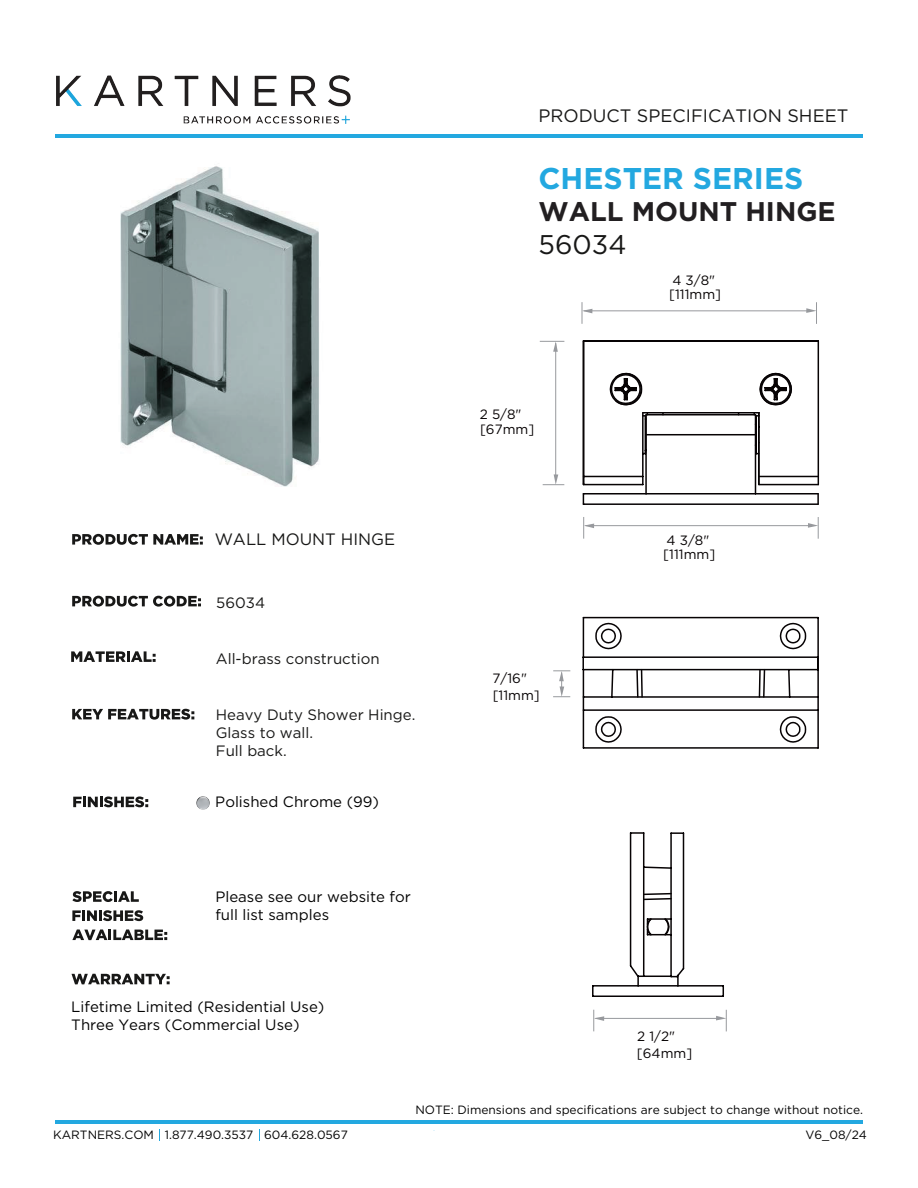
<style>
.page{position:relative;width:918px;height:1188px;background:#fff}
.page>*{position:absolute;margin:0;border:0;box-sizing:border-box;transform-origin:0 0}
.t1{font:700 30px "Gotham";color:#23a8e0}
.t2{font:700 27px "Gotham";color:#221f21}
.t3{font:27px "Gotham";color:#181817}
.t4{font:18px "Gotham";color:#181817}
.t5{font:16.5px "Gotham";color:#181817}
.t6{font:15px/18px "Gotham";color:#030303}
.t7{font:15px/18px "Gotham";color:#181817}
.t8{font:13.5px/16.4px "Gotham";color:#070304}
.t9{font:12px "Gotham";color:#030303}
</style>
<div class="page">
<hr style="left:55px;top:134px;width:808px;height:4px;background:#23a8e0">
<hr style="left:55px;top:1120px;width:808px;height:4px;background:#23a8e0">
<img style="left:56px;top:76px;width:295px;height:48px">
<svg style="left:72px;top:534px;width:131px;height:11px"></svg>
<svg style="left:72px;top:596px;width:129px;height:11px"></svg>
<svg style="left:73px;top:796px;width:75px;height:11px"></svg>
<svg style="left:72px;top:709px;width:122px;height:11px"></svg>
<svg style="left:72px;top:974px;width:98px;height:10px"></svg>
<svg style="left:71px;top:651px;width:85px;height:11px"></svg>
<svg style="left:72px;top:891px;width:67px;height:11px"></svg>
<svg style="left:72px;top:910px;width:71px;height:11px"></svg>
<svg style="left:72px;top:929px;width:95px;height:11px"></svg>
<img style="left:120px;top:166px;width:199px;height:321px">
<svg style="left:592px;top:524px;width:216px;height:473px"></svg>
<svg style="left:646px;top:917px;width:7px;height:20px"></svg>
<svg style="left:663px;top:917px;width:7px;height:20px"></svg>
<svg style="left:642px;top:892px;width:31px;height:9px"></svg>
<svg style="left:582px;top:340px;width:238px;height:165px"></svg>
<svg style="left:582px;top:616px;width:237px;height:133px"></svg>
<hr style="left:555px;top:343px;width:1px;height:133px;background:#97999d">
<svg style="left:543px;top:474px;width:21px;height:11px"></svg>
<svg style="left:540px;top:341px;width:24px;height:11px"></svg>
<svg style="left:553px;top:670px;width:17px;height:27px"></svg>
<hr style="left:595px;top:1018px;width:122px;height:1px;background:#97999d">
<svg style="left:716px;top:1010px;width:11px;height:21px"></svg>
<svg style="left:593px;top:1010px;width:11px;height:21px"></svg>
<hr style="left:584px;top:310px;width:224px;height:1px;background:#97999d">
<svg style="left:806px;top:302px;width:11px;height:22px"></svg>
<svg style="left:582px;top:302px;width:10px;height:22px"></svg>
<hr style="left:585px;top:525px;width:224px;height:1px;background:#97999d">
<svg style="left:808px;top:517px;width:11px;height:22px"></svg>
<svg style="left:583px;top:517px;width:11px;height:22px"></svg>
<svg style="left:196px;top:796px;width:13px;height:13px"></svg>
<p class="t4" style="left:539px;top:105px;width:311px">PRODUCT SPECIFICATION SHEET</p>
<h1 class="t1" style="left:538px;top:161px;width:266px">CHESTER SERIES</h1>
<h2 class="t2" style="left:539px;top:196px;width:299px">WALL MOUNT HINGE</h2>
<p class="t5" style="left:215px;top:530px;width:182px">WALL MOUNT HINGE</p>
<p class="t7" style="left:216px;top:594px;width:50px">56034</p>
<p class="t7" style="left:216px;top:649px;width:165px">All-brass construction</p>
<p class="t7" style="left:216px;top:705px;width:201px">Heavy Duty Shower Hinge.<br>Glass to wall.<br>Full back.</p>
<p class="t6" style="left:215px;top:793px;width:165px">Polished Chrome (99)</p>
<p class="t6" style="left:215px;top:887px;width:197px">Please see our website for full list samples</p>
<p class="t6" style="left:71px;top:998px;width:255px">Lifetime Limited (Residential Use)<br>Three Years (Commercial Use)</p>
<h2 class="t3" style="left:538px;top:229px;width:89px">56034</h2>
<p class="t8" style="left:669px;top:273px;width:54px;line-height:14.2px">4 3/8" [111mm]</p>
<p class="t8" style="left:480px;top:406px;width:56px;line-height:14.9px">2 5/8" [67mm]</p>
<p class="t8" style="left:663px;top:533px;width:54px;line-height:14.2px">4 3/8" [111mm]</p>
<p class="t8" style="left:493px;top:670px;width:49px">7/16" [11mm]</p>
<p class="t8" style="left:637px;top:1028px;width:57px">2 1/2" [64mm]</p>
<p class="t9" style="left:415px;top:1104px;width:449px">NOTE: Dimensions and specifications are subject to change without notice.</p>
<p class="t9" style="left:53px;top:1128px;width:296px">KARTNERS.COM 1.877.490.3537 604.628.0567</p>
<p class="t9" style="left:806px;top:1128px;width:63px">V6_08/24</p>
</div>
